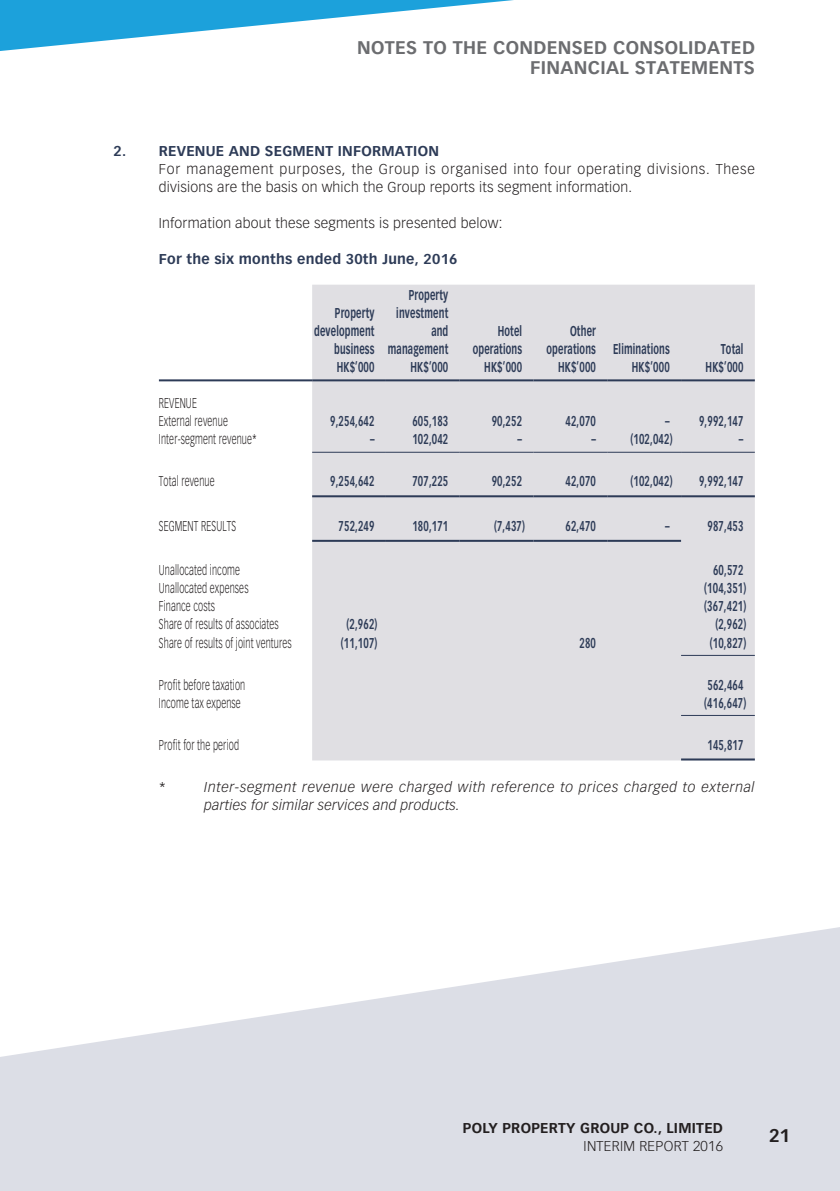
<style>
.page{position:relative;width:840px;height:1191px;background:#fff}
.page>*{position:absolute;margin:0;border:0;box-sizing:border-box;transform-origin:0 0}
.t1{font:700 18px "Vectora LT Std";letter-spacing:.02em;color:#6c6d70}
.t2{font:700 18px "Vectora LT Std";color:#231f20}
._51_N_Table_txt{font:700 14px "Vectora LT Std";letter-spacing:.02em;color:#2d3b57;scale:.65 1}
._51_N_Table_txt-2{font:300 14px "Vectora LT Std";letter-spacing:.015em;color:#231f20;scale:.65 1}
._06_Notes{font:300 14px/18px "Vectora LT Std";letter-spacing:.05em;color:#231f20}
._06_Notes-2{font:italic 300 14px/18px "Vectora LT Std";letter-spacing:.04em;color:#231f20}
._06_Notes-3{font:300 14px "Vectora LT Std";letter-spacing:.015em;color:#231f20}
._08_NH2{font:700 14px "Vectora LT Std";letter-spacing:.02em;color:#2d3b57}
._07_NH1{font:700 14px "Vectora LT Std";letter-spacing:.02em;color:#2d3b57}
.t3{font:700 14px "Vectora LT Std";letter-spacing:.02em;color:#231f20}
</style>
<div class="page">
<svg style="left:0;top:927px;width:839px;height:264px;fill:#dcdee6"></svg>
<svg style="left:0;top:0;width:514px;height:51px"></svg>
<div style="left:312px;top:285px;width:442px;height:94px;background:#e0dfe3"></div>
<div style="left:312px;top:381px;width:442px;height:379px;background:#e0dfe3"></div>
<hr style="left:159px;top:379px;width:153px;height:2px;background:#2d3b57">
<hr style="left:312px;top:379px;width:74px;height:2px;background:#2d3b57">
<hr style="left:386px;top:379px;width:73px;height:2px;background:#2d3b57">
<hr style="left:459px;top:379px;width:74px;height:2px;background:#2d3b57">
<hr style="left:533px;top:379px;width:74px;height:2px;background:#2d3b57">
<hr style="left:607px;top:379px;width:73px;height:2px;background:#2d3b57">
<hr style="left:680px;top:379px;width:74px;height:2px;background:#2d3b57">
<hr style="left:312px;top:452px;width:74px;height:1px;background:#2d3b57">
<hr style="left:386px;top:452px;width:73px;height:1px;background:#2d3b57">
<hr style="left:459px;top:452px;width:74px;height:1px;background:#2d3b57">
<hr style="left:533px;top:452px;width:74px;height:1px;background:#2d3b57">
<hr style="left:607px;top:452px;width:73px;height:1px;background:#2d3b57">
<hr style="left:680px;top:452px;width:74px;height:1px;background:#2d3b57">
<hr style="left:312px;top:495px;width:74px;height:2px;background:#2d3b57">
<hr style="left:386px;top:495px;width:73px;height:2px;background:#2d3b57">
<hr style="left:459px;top:495px;width:74px;height:2px;background:#2d3b57">
<hr style="left:533px;top:495px;width:74px;height:2px;background:#2d3b57">
<hr style="left:607px;top:495px;width:73px;height:2px;background:#2d3b57">
<hr style="left:680px;top:495px;width:74px;height:2px;background:#2d3b57">
<hr style="left:312px;top:540px;width:74px;height:2px;background:#2d3b57">
<hr style="left:386px;top:540px;width:73px;height:2px;background:#2d3b57">
<hr style="left:459px;top:540px;width:74px;height:2px;background:#2d3b57">
<hr style="left:533px;top:540px;width:74px;height:2px;background:#2d3b57">
<hr style="left:607px;top:540px;width:73px;height:2px;background:#2d3b57">
<hr style="left:680px;top:655px;width:74px;height:1px;background:#2d3b57">
<hr style="left:680px;top:715px;width:74px;height:1px;background:#2d3b57">
<hr style="left:680px;top:758px;width:74px;height:2px;background:#2d3b57">
<p class="t1" style="left:357px;top:37px;width:399px">NOTES TO THE CONDENSED CONSOLIDATED</p>
<p class="t1" style="left:530px;top:57px;width:226px">FINANCIAL STATEMENTS</p>
<p class="_07_NH1" style="left:113px;top:143px;width:327px">2. REVENUE AND SEGMENT INFORMATION</p>
<p class="_06_Notes" style="left:159px;top:160px;width:597px">For management purposes, the Group is organised into four operating divisions. These divisions are the basis on which the Group reports its segment information.</p>
<p class="_06_Notes-3" style="left:159px;top:215px;width:345px">Information about these segments is presented below:</p>
<p class="_08_NH2" style="left:159px;top:251px;width:300px">For the six months ended 30th June, 2016</p>
<p class="_51_N_Table_txt" style="left:335px;top:305px;width:62px">Property</p>
<p class="_51_N_Table_txt" style="left:314px;top:323px;width:95px">development</p>
<p class="_51_N_Table_txt" style="left:334px;top:341px;width:63px">business</p>
<p class="_51_N_Table_txt" style="left:408px;top:287px;width:62px">Property</p>
<p class="_51_N_Table_txt" style="left:396px;top:305px;width:82px">investment</p>
<p class="_51_N_Table_txt" style="left:431px;top:323px;width:28px">and</p>
<p class="_51_N_Table_txt" style="left:387px;top:341px;width:94px">management</p>
<p class="_51_N_Table_txt" style="left:497px;top:323px;width:39px">Hotel</p>
<p class="_51_N_Table_txt" style="left:472px;top:341px;width:77px">operations</p>
<p class="_51_N_Table_txt" style="left:569px;top:323px;width:41px">Other</p>
<p class="_51_N_Table_txt" style="left:546px;top:341px;width:77px">operations</p>
<p class="_51_N_Table_txt" style="left:612px;top:341px;width:89px">Eliminations</p>
<p class="_51_N_Table_txt" style="left:720px;top:341px;width:36px">Total</p>
<p class="_51_N_Table_txt" style="left:336px;top:359px;width:60px">HK$’000</p>
<p class="_51_N_Table_txt" style="left:410px;top:359px;width:60px">HK$’000</p>
<p class="_51_N_Table_txt" style="left:484px;top:359px;width:60px">HK$’000</p>
<p class="_51_N_Table_txt" style="left:557px;top:359px;width:60px">HK$’000</p>
<p class="_51_N_Table_txt" style="left:631px;top:359px;width:60px">HK$’000</p>
<p class="_51_N_Table_txt" style="left:705px;top:359px;width:60px">HK$’000</p>
<p class="_51_N_Table_txt-2" style="left:159px;top:395px;width:60px">REVENUE</p>
<p class="_51_N_Table_txt-2" style="left:159px;top:413px;width:108px">External revenue</p>
<p class="_51_N_Table_txt" style="left:330px;top:413px;width:70px">9,254,642</p>
<p class="_51_N_Table_txt" style="left:412px;top:413px;width:57px">605,183</p>
<p class="_51_N_Table_txt" style="left:491px;top:413px;width:48px">90,252</p>
<p class="_51_N_Table_txt" style="left:565px;top:413px;width:48px">42,070</p>
<p class="_51_N_Table_txt" style="left:664px;top:413px;width:9px">–</p>
<p class="_51_N_Table_txt" style="left:698px;top:413px;width:70px">9,992,147</p>
<p class="_51_N_Table_txt-2" style="left:159px;top:431px;width:152px">Inter-segment revenue*</p>
<p class="_51_N_Table_txt" style="left:370px;top:431px;width:8px">–</p>
<p class="_51_N_Table_txt" style="left:412px;top:431px;width:57px">102,042</p>
<p class="_51_N_Table_txt" style="left:517px;top:431px;width:8px">–</p>
<p class="_51_N_Table_txt" style="left:591px;top:431px;width:8px">–</p>
<p class="_51_N_Table_txt" style="left:630px;top:431px;width:66px">(102,042)</p>
<p class="_51_N_Table_txt" style="left:738px;top:431px;width:8px">–</p>
<p class="_51_N_Table_txt-2" style="left:159px;top:473px;width:87px">Total revenue</p>
<p class="_51_N_Table_txt" style="left:330px;top:473px;width:70px">9,254,642</p>
<p class="_51_N_Table_txt" style="left:412px;top:473px;width:57px">707,225</p>
<p class="_51_N_Table_txt" style="left:491px;top:473px;width:48px">90,252</p>
<p class="_51_N_Table_txt" style="left:565px;top:473px;width:48px">42,070</p>
<p class="_51_N_Table_txt" style="left:630px;top:473px;width:66px">(102,042)</p>
<p class="_51_N_Table_txt" style="left:698px;top:473px;width:70px">9,992,147</p>
<p class="_51_N_Table_txt-2" style="left:159px;top:518px;width:120px">SEGMENT RESULTS</p>
<p class="_51_N_Table_txt" style="left:338px;top:517px;width:57px">752,249</p>
<p class="_51_N_Table_txt" style="left:412px;top:517px;width:57px">180,171</p>
<p class="_51_N_Table_txt" style="left:493px;top:517px;width:49px">(7,437)</p>
<p class="_51_N_Table_txt" style="left:565px;top:517px;width:48px">62,470</p>
<p class="_51_N_Table_txt" style="left:664px;top:517px;width:8px">–</p>
<p class="_51_N_Table_txt" style="left:707px;top:517px;width:57px">987,453</p>
<p class="_51_N_Table_txt-2" style="left:159px;top:562px;width:126px">Unallocated income</p>
<p class="_51_N_Table_txt" style="left:712px;top:562px;width:48px">60,572</p>
<p class="_51_N_Table_txt-2" style="left:159px;top:580px;width:139px">Unallocated expenses</p>
<p class="_51_N_Table_txt" style="left:704px;top:580px;width:66px">(104,351)</p>
<p class="_51_N_Table_txt-2" style="left:159px;top:598px;width:88px">Finance costs</p>
<p class="_51_N_Table_txt" style="left:704px;top:598px;width:66px">(367,421)</p>
<p class="_51_N_Table_txt-2" style="left:159px;top:616px;width:186px">Share of results of associates</p>
<p class="_51_N_Table_txt" style="left:346px;top:616px;width:49px">(2,962)</p>
<p class="_51_N_Table_txt" style="left:715px;top:616px;width:49px">(2,962)</p>
<p class="_51_N_Table_txt-2" style="left:159px;top:634px;width:206px">Share of results of joint ventures</p>
<p class="_51_N_Table_txt" style="left:341px;top:634px;width:58px">(11,107)</p>
<p class="_51_N_Table_txt" style="left:579px;top:634px;width:27px">280</p>
<p class="_51_N_Table_txt" style="left:709px;top:634px;width:58px">(10,827)</p>
<p class="_51_N_Table_txt-2" style="left:159px;top:676px;width:134px">Profit before taxation</p>
<p class="_51_N_Table_txt" style="left:707px;top:676px;width:57px">562,464</p>
<p class="_51_N_Table_txt-2" style="left:159px;top:694px;width:127px">Income tax expense</p>
<p class="_51_N_Table_txt" style="left:704px;top:694px;width:66px">(416,647)</p>
<p class="_51_N_Table_txt-2" style="left:159px;top:736px;width:125px">Profit for the period</p>
<p class="_51_N_Table_txt" style="left:707px;top:736px;width:57px">145,817</p>
<p class="_06_Notes-3" style="left:159px;top:778px;width:9px">*</p>
<p class="_06_Notes-2" style="left:204px;top:778px;width:551px">Inter-segment revenue were charged with reference to prices charged to external parties for similar services and products.</p>
<p class="t3" style="left:462px;top:1119px;width:261px">POLY PROPERTY GROUP CO., LIMITED</p>
<p class="_06_Notes-3" style="left:583px;top:1138px;width:141px">INTERIM REPORT 2016</p>
<p class="t2" style="left:768px;top:1124px;width:23px">21</p>
</div>
